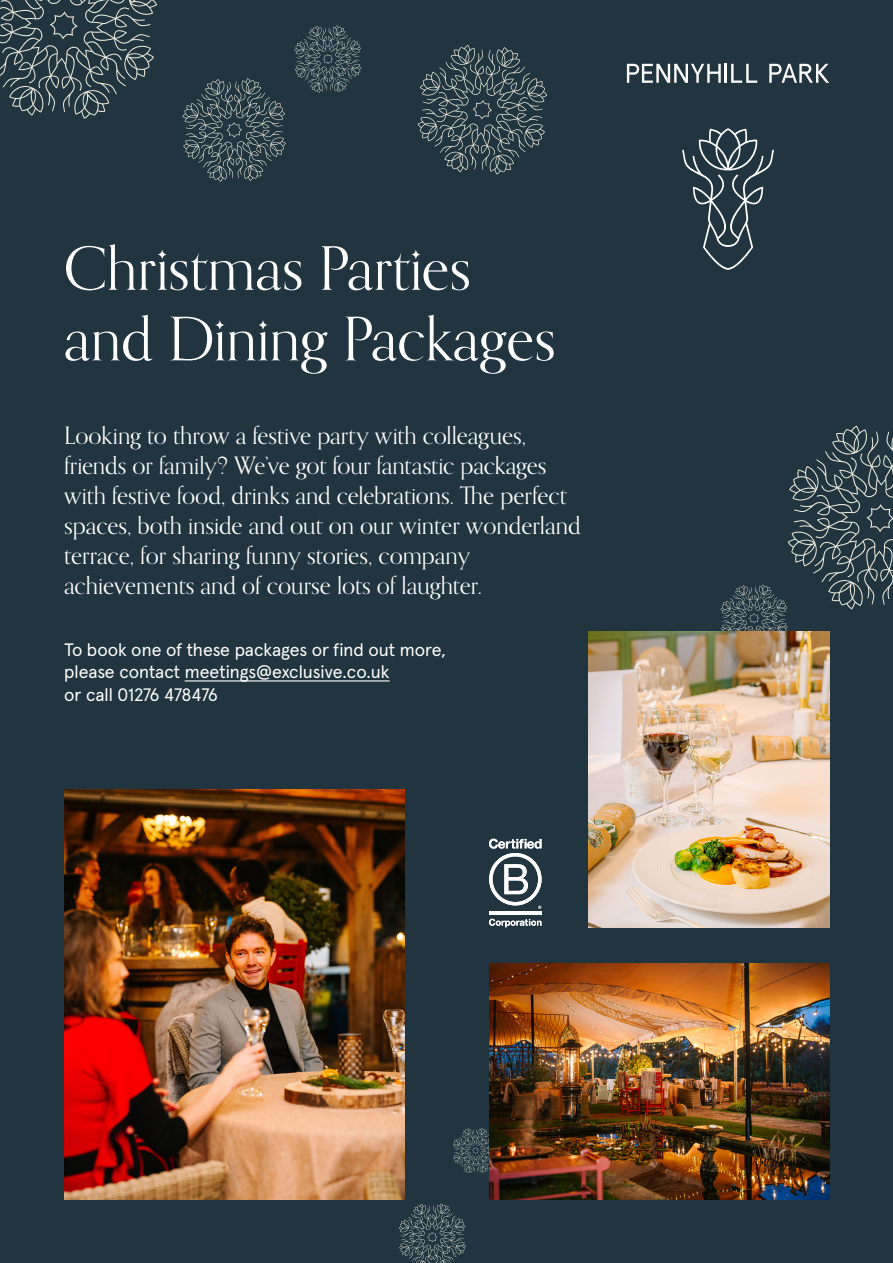
<style>
.page{position:relative;width:893px;height:1263px;background:#203540}
.page>*{position:absolute;margin:0;border:0;box-sizing:border-box;transform-origin:0 0}
.t1{font:60px/70.5px "Orpheus Pro";color:#fff}
.t2{font:24px/30px "Orpheus Pro";color:#fff}
.t3{font:18px/22.5px "Apercu";color:#fff}
</style>
<div class="page">
<hr style="left:489px;top:911px;width:52px;height:3px;background:#fff">
<svg style="left:489px;top:839px;width:53px;height:70px"></svg>
<svg style="left:489px;top:919px;width:52px;height:8px"></svg>
<svg style="left:418px;top:45px;width:129px;height:130px"></svg>
<svg style="left:0;top:0;width:157px;height:119px"></svg>
<svg style="left:627px;top:64px;width:130px;height:19px"></svg>
<svg style="left:769px;top:64px;width:60px;height:19px"></svg>
<svg style="left:682px;top:128px;width:92px;height:142px"></svg>
<svg style="left:182px;top:78px;width:104px;height:104px"></svg>
<hr style="left:185px;top:680px;width:205px;height:1px;background:#fff">
<img style="left:589px;top:631px;width:240px;height:296px">
<img style="left:489px;top:963px;width:340px;height:236px">
<img style="left:64px;top:790px;width:340px;height:409px">
<svg style="left:294px;top:25px;width:68px;height:68px"></svg>
<svg style="left:399px;top:1203px;width:67px;height:60px"></svg>
<svg style="left:453px;top:1128px;width:45px;height:45px"></svg>
<svg style="left:720px;top:425px;width:173px;height:227px"></svg>
<h1 class="t1" style="left:64px;top:231px;width:493px">Christmas Parties and Dining Packages</h1>
<p class="t2" style="left:64px;top:420px;width:518px">Looking to throw a festive party with colleagues, friends or family? We’ve got four fantastic packages with festive food, drinks and celebrations. The perfect spaces, both inside and out on our winter wonderland terrace, for sharing funny stories, company achievements and of course lots of laughter.</p>
<p class="t3" style="left:64px;top:636px;width:383px">To book one of these packages or find out more, please contact meetings@exclusive.co.uk<br>or call 01276 478476</p>
</div>
